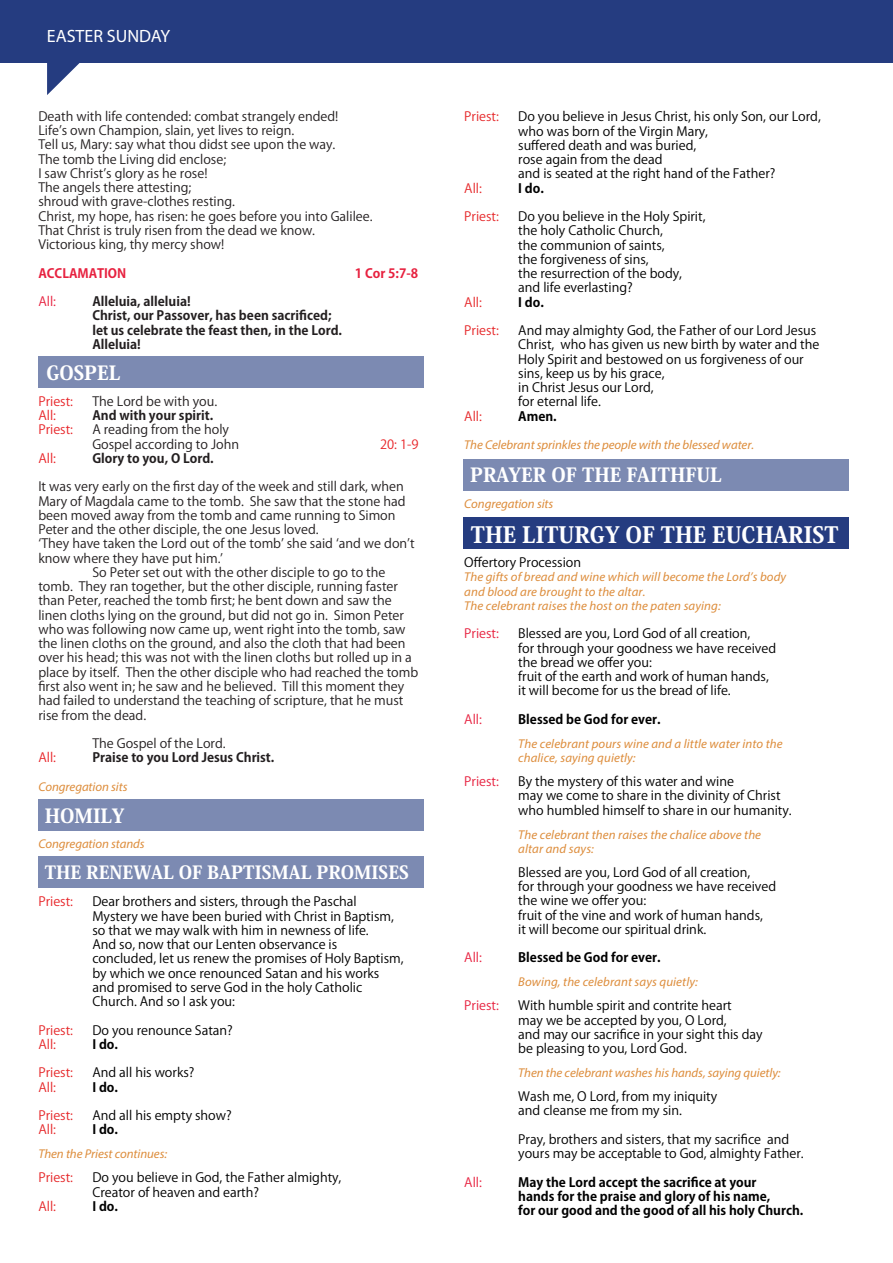
<style>
.page{position:relative;width:893px;height:1263px;background:#fff}
.page>*{position:absolute;margin:0;border:0;box-sizing:border-box;transform-origin:0 0}
.t1{font:800 22.35px "Koz Min Pro";color:#fff}
.t2{font:800 19.35px "Koz Min Pro";color:#fff}
.t3{font:800 18px "Koz Min Pro";color:#fff}
.t4{font:17.85px "Myriad Pro";color:#fff}
.t5{font:12.75px/14.2px "Koz Go Pro";color:#000}
.t6{font:12.75px/14.2px "Koz Go Pro";color:#231f20}
.t7{font:italic 12.75px/14.2px "Myriad Pro";letter-spacing:.01em;color:#dd8d3c}
.t8{font:700 12.75px/14.2px "Koz Go Pro";color:#000}
.t9{font:700 12.75px/14.2px "Koz Go Pro";color:#231f20}
.t10{font:12.75px "Koz Go Pro";color:#e6282a}
.t11{font:12.75px "Koz Go Pro";color:#e7213f}
.t12{font:12.75px "Koz Go Pro";color:#e8262a}
.t13{font:700 12.75px "Koz Go Pro";color:#e7213f}
.t14{font:12.75px "Koz Go Pro";color:#e92428}
</style>
<div class="page">
<div style="left:38px;top:799px;width:385px;height:32px;background:#7c8ab2"></div>
<div style="left:463px;top:459px;width:386px;height:32px;background:#7c8ab2"></div>
<div style="left:463px;top:517px;width:386px;height:32px;background:#253c80"></div>
<div style="left:38px;top:356px;width:385px;height:32px;background:#7c8ab2"></div>
<div style="left:0;top:0;width:893px;height:62px;background:#253c80"></div>
<svg style="left:47px;top:62px;width:39px;height:33px"></svg>
<div style="left:38px;top:856px;width:385px;height:32px;background:#7c8ab2"></div>
<h3 class="t4" style="left:47px;top:25px;width:125px">EASTER SUNDAY</h3>
<p class="t6" style="left:38px;top:109px;width:336px">Death with life contended: combat strangely ended!<br>Lifeʼs own Champion, slain, yet lives to reign.<br>Tell us, Mary: say what thou didst see upon the way.<br>The tomb the Living did enclose;<br>I saw Christʼs glory as he rose!<br>The angels there attesting;<br>shroud with grave-clothes resting.<br>Christ, my hope, has risen: he goes before you into Galilee.<br>That Christ is truly risen from the dead we know.<br>Victorious king, thy mercy show!</p>
<p class="t13" style="left:38px;top:265px;width:89px">ACCLAMATION</p>
<p class="t13" style="left:355px;top:265px;width:65px">1 Cor 5:7-8</p>
<p class="t11" style="left:38px;top:293px;width:19px">All:</p>
<p class="t9" style="left:92px;top:295px;width:251px">Alleluia, alleluia!<br>Christ, our Passover, has been sacrificed; let us celebrate the feast then, in the Lord.<br>Alleluia!</p>
<h2 class="t2" style="left:46px;top:358px;width:76px">GOSPEL</h2>
<p class="t12" style="left:38px;top:393px;width:36px">Priest:</p>
<p class="t6" style="left:92px;top:394px;width:126px">The Lord be with you.</p>
<p class="t12" style="left:38px;top:407px;width:19px">All:</p>
<p class="t9" style="left:92px;top:409px;width:122px">And with your spirit.</p>
<p class="t12" style="left:38px;top:421px;width:36px">Priest:</p>
<p class="t6" style="left:92px;top:423px;width:148px">A reading from the holy<br>Gospel according to John</p>
<p class="t12" style="left:380px;top:436px;width:40px">20: 1-9</p>
<p class="t14" style="left:38px;top:450px;width:19px">All:</p>
<p class="t9" style="left:92px;top:452px;width:123px">Glory to you, O Lord.</p>
<p class="t6" style="left:38px;top:480px;width:367px">It was very early on the first day of the week and still dark, when</p>
<p class="t6" style="left:38px;top:494px;width:369px">Mary of Magdala came to the tomb. She saw that the stone had</p>
<p class="t6" style="left:38px;top:508px;width:359px">been moved away from the tomb and came running to Simon</p>
<p class="t6" style="left:38px;top:523px;width:282px">Peter and the other disciple, the one Jesus loved.</p>
<p class="t6" style="left:38px;top:537px;width:378px">ʻThey have taken the Lord out of the tombʼ she said ʻand we donʼt</p>
<p class="t6" style="left:38px;top:551px;width:186px">know where they have put him.ʼ</p>
<p class="t6" style="left:92px;top:565px;width:295px">So Peter set out with the other disciple to go to the</p>
<p class="t6" style="left:38px;top:580px;width:361px">tomb. They ran together, but the other disciple, running faster</p>
<p class="t6" style="left:38px;top:594px;width:355px">than Peter, reached the tomb first; he bent down and saw the</p>
<p class="t6" style="left:38px;top:608px;width:367px">linen cloths lying on the ground, but did not go in. Simon Peter</p>
<p class="t6" style="left:38px;top:622px;width:369px">who was following now came up, went right into the tomb, saw</p>
<p class="t6" style="left:38px;top:637px;width:369px">the linen cloths on the ground, and also the cloth that had been</p>
<p class="t6" style="left:38px;top:651px;width:375px">over his head; this was not with the linen cloths but rolled up in a</p>
<p class="t6" style="left:38px;top:665px;width:381px">place by itself. Then the other disciple who had reached the tomb</p>
<p class="t6" style="left:38px;top:679px;width:367px">first also went in; he saw and he believed. Till this moment they</p>
<p class="t6" style="left:38px;top:694px;width:367px">had failed to understand the teaching of scripture, that he must</p>
<p class="t6" style="left:38px;top:708px;width:109px">rise from the dead.</p>
<p class="t6" style="left:92px;top:736px;width:135px">The Gospel of the Lord.</p>
<p class="t12" style="left:38px;top:749px;width:19px">All:</p>
<p class="t9" style="left:92px;top:751px;width:184px">Praise to you Lord Jesus Christ.</p>
<p class="t7" style="left:38px;top:779px;width:91px">Congregation sits</p>
<h2 class="t2" style="left:45px;top:801px;width:81px">HOMILY</h2>
<p class="t7" style="left:38px;top:836px;width:108px">Congregation stands</p>
<h3 class="t3" style="left:45px;top:859px;width:366px">THE RENEWAL OF BAPTISMAL PROMISES</h3>
<p class="t12" style="left:38px;top:893px;width:36px">Priest:</p>
<p class="t5" style="left:92px;top:895px;width:313px">Dear brothers and sisters, through the Paschal Mystery we have been buried with Christ in Baptism, so that we may walk with him in newness of life.<br>And so, now that our Lenten observance is concluded, let us renew the promises of Holy Baptism, by which we once renounced Satan and his works and promised to serve God in the holy Catholic Church. And so I ask you:</p>
<p class="t10" style="left:38px;top:1022px;width:36px">Priest:</p>
<p class="t5" style="left:92px;top:1023px;width:142px">Do you renounce Satan?</p>
<p class="t10" style="left:38px;top:1036px;width:19px">All:</p>
<p class="t8" style="left:92px;top:1038px;width:27px">I do.</p>
<p class="t10" style="left:38px;top:1064px;width:36px">Priest:</p>
<p class="t5" style="left:92px;top:1066px;width:104px">And all his works?</p>
<p class="t10" style="left:38px;top:1079px;width:19px">All:</p>
<p class="t8" style="left:92px;top:1080px;width:27px">I do.</p>
<p class="t10" style="left:38px;top:1107px;width:36px">Priest:</p>
<p class="t5" style="left:92px;top:1108px;width:141px">And all his empty show?</p>
<p class="t10" style="left:38px;top:1121px;width:19px">All:</p>
<p class="t8" style="left:92px;top:1123px;width:27px">I do.</p>
<p class="t7" style="left:38px;top:1147px;width:130px">Then the Priest continues:</p>
<p class="t10" style="left:38px;top:1169px;width:36px">Priest:</p>
<p class="t5" style="left:92px;top:1171px;width:250px">Do you believe in God, the Father almighty,<br>Creator of heaven and earth?</p>
<p class="t10" style="left:38px;top:1198px;width:19px">All:</p>
<p class="t8" style="left:92px;top:1200px;width:27px">I do.</p>
<p class="t10" style="left:464px;top:108px;width:36px">Priest:</p>
<p class="t5" style="left:518px;top:110px;width:304px">Do you believe in Jesus Christ, his only Son, our Lord, who was born of the Virgin Mary,<br>suffered death and was buried,<br>rose again from the dead<br>and is seated at the right hand of the Father?</p>
<p class="t10" style="left:464px;top:180px;width:19px">All:</p>
<p class="t8" style="left:518px;top:182px;width:27px">I do.</p>
<p class="t10" style="left:464px;top:208px;width:36px">Priest:</p>
<p class="t5" style="left:518px;top:210px;width:189px">Do you believe in the Holy Spirit, the holy Catholic Church,<br>the communion of saints,<br>the forgiveness of sins,<br>the resurrection of the body, and life everlasting?</p>
<p class="t10" style="left:464px;top:294px;width:19px">All:</p>
<p class="t8" style="left:518px;top:296px;width:27px">I do.</p>
<p class="t10" style="left:464px;top:322px;width:36px">Priest:</p>
<p class="t5" style="left:518px;top:324px;width:303px">And may almighty God, the Father of our Lord Jesus Christ, who has given us new birth by water and the Holy Spirit and bestowed on us forgiveness of our sins, keep us by his grace,<br>in Christ Jesus our Lord,<br>for eternal life.</p>
<p class="t10" style="left:464px;top:408px;width:19px">All:</p>
<p class="t8" style="left:518px;top:410px;width:40px">Amen.</p>
<p class="t7" style="left:464px;top:438px;width:291px">The Celebrant sprinkles the people with the blessed water.</p>
<h2 class="t2" style="left:470px;top:461px;width:253px">PRAYER OF THE FAITHFUL</h2>
<p class="t7" style="left:464px;top:496px;width:91px">Congregation sits</p>
<h1 class="t1" style="left:471px;top:518px;width:369px">THE LITURGY OF THE EUCHARIST</h1>
<p class="t5" style="left:464px;top:555px;width:118px">Offertory Procession</p>
<p class="t7" style="left:464px;top:570px;width:324px">The gifts of bread and wine which will become the Lord’s body and blood are brought to the altar.<br>The celebrant raises the host on the paten saying:</p>
<p class="t11" style="left:464px;top:625px;width:36px">Priest:</p>
<p class="t5" style="left:518px;top:627px;width:259px">Blessed are you, Lord God of all creation,<br>for through your goodness we have received the bread we offer you:<br>fruit of the earth and work of human hands, it will become for us the bread of life.</p>
<p class="t11" style="left:464px;top:711px;width:19px">All:</p>
<p class="t8" style="left:518px;top:713px;width:144px">Blessed be God for ever.</p>
<p class="t7" style="left:518px;top:736px;width:266px">The celebrant pours wine and a little water into the chalice, saying quietly:</p>
<p class="t11" style="left:464px;top:773px;width:36px">Priest:</p>
<p class="t5" style="left:518px;top:774px;width:275px">By the mystery of this water and wine<br>may we come to share in the divinity of Christ who humbled himself to share in our humanity.</p>
<p class="t7" style="left:518px;top:827px;width:244px">The celebrant then raises the chalice above the altar and says:</p>
<p class="t5" style="left:518px;top:865px;width:259px">Blessed are you, Lord God of all creation,<br>for through your goodness we have received the wine we offer you:<br>fruit of the vine and work of human hands,<br>it will become our spiritual drink.</p>
<p class="t11" style="left:464px;top:949px;width:19px">All:</p>
<p class="t8" style="left:518px;top:951px;width:144px">Blessed be God for ever.</p>
<p class="t7" style="left:518px;top:975px;width:181px">Bowing, the celebrant says quietly:</p>
<p class="t11" style="left:464px;top:997px;width:36px">Priest:</p>
<p class="t5" style="left:518px;top:999px;width:246px">With humble spirit and contrite heart<br>may we be accepted by you, O Lord,<br>and may our sacrifice in your sight this day be pleasing to you, Lord God.</p>
<p class="t7" style="left:518px;top:1065px;width:264px">Then the celebrant washes his hands, saying quietly:</p>
<p class="t5" style="left:518px;top:1090px;width:201px">Wash me, O Lord, from my iniquity and cleanse me from my sin.</p>
<p class="t5" style="left:518px;top:1132px;width:287px">Pray, brothers and sisters, that my sacrifice and yours may be acceptable to God, almighty Father.</p>
<p class="t11" style="left:464px;top:1174px;width:19px">All:</p>
<p class="t8" style="left:518px;top:1175px;width:287px">May the Lord accept the sacrifice at your<br>hands for the praise and glory of his name,<br>for our good and the good of all his holy Church.</p>
</div>
